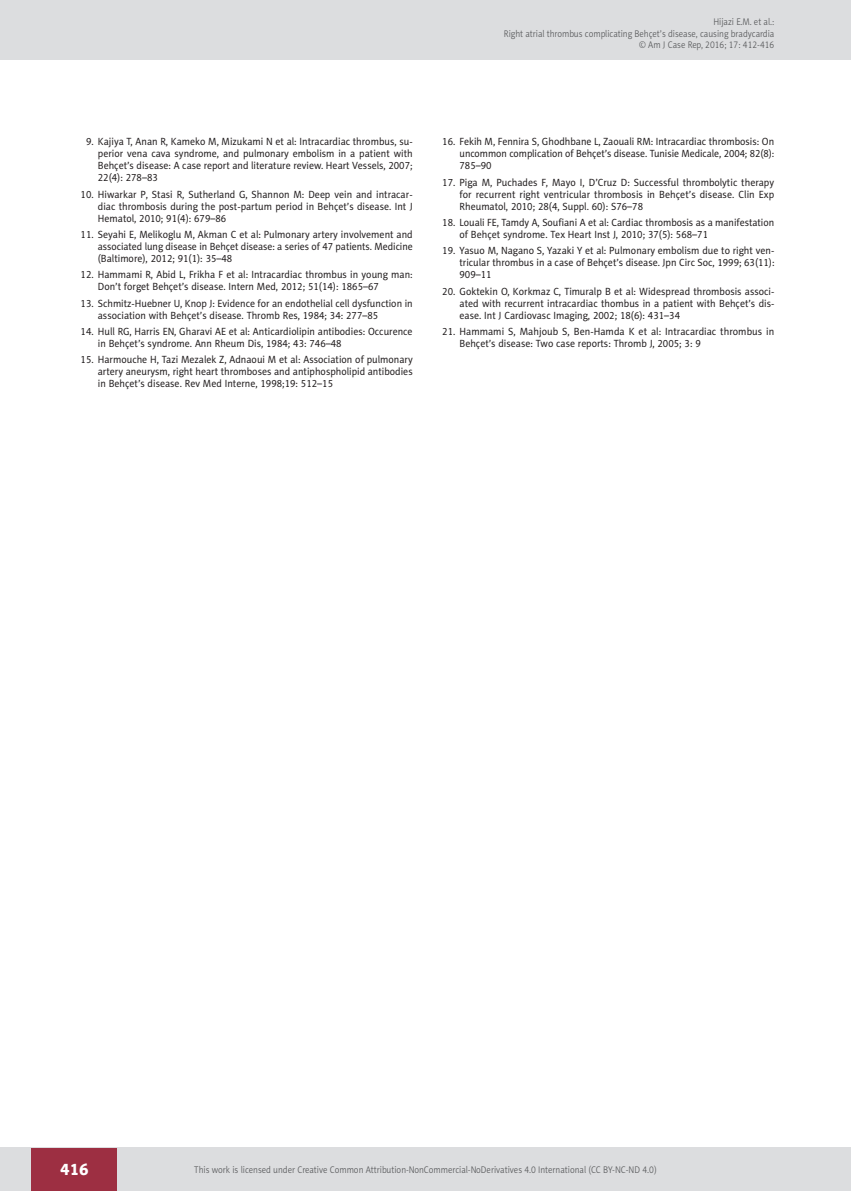
<style>
.page{position:relative;width:851px;height:1191px;background:#fff}
.page>*{position:absolute;margin:0;border:0;box-sizing:border-box;transform-origin:0 0}
.t1{font:16.5px "Naomi Sans EFN Heavy";color:#fff}
.AJCR_Referencje_punk{font:10.5px/12px "Naomi Sans EFN";color:#231f20;text-align:justify;scale:.95 1}
.t2{font:9.75px/11.2px "Naomi Sans EFN Light";color:#57585a;text-align:right;scale:.9 1}
</style>
<div class="page">
<div style="left:0;top:1148px;width:850px;height:43px;background:#dcdddf"></div>
<div style="left:32px;top:1147px;width:85px;height:43px;background:#9d2f42"></div>
<div style="left:0;top:0;width:850px;height:60px;background:#dcdddf"></div>
<p class="t2" style="left:503px;top:16px;width:302px">Hijazi E.M. et al.:<br>Right atrial thrombus complicating Behçet’s disease, causing bradycardia © Am J Case Rep, 2016; 17: 412-416</p>
<p class="AJCR_Referencje_punk" style="left:98px;top:136px;width:333px;text-indent:-12px">9. Kajiya T, Anan R, Kameko M, Mizukami N et al: Intracardiac thrombus, su&shy;perior vena cava syndrome, and pulmonary embolism in a patient with Behçet’s disease: A case report and literature review. Heart Vessels, 2007; 22(4): 278–83</p>
<p class="AJCR_Referencje_punk" style="left:98px;top:188px;width:333px;text-indent:-17px">10. Hiwarkar P, Stasi R, Sutherland G, Shannon M: Deep vein and intracar&shy;diac thrombosis during the post-partum period in Behçet’s disease. Int J Hematol, 2010; 91(4): 679–86</p>
<p class="AJCR_Referencje_punk" style="left:98px;top:228px;width:333px;text-indent:-17px">11. Seyahi E, Melikoglu M, Akman C et al: Pulmonary artery involvement and associated lung disease in Behçet disease: a series of 47 patients. Medicine (Baltimore), 2012; 91(1): 35–48</p>
<p class="AJCR_Referencje_punk" style="left:98px;top:269px;width:333px;text-indent:-17px">12. Hammami R, Abid L, Frikha F et al: Intracardiac thrombus in young man:<br>Don’t forget Behçet’s disease. Intern Med, 2012; 51(14): 1865–67</p>
<p class="AJCR_Referencje_punk" style="left:98px;top:297px;width:333px;text-indent:-17px">13. Schmitz-Huebner U, Knop J: Evidence for an endothelial cell dysfunction in association with Behçet’s disease. Thromb Res, 1984; 34: 277–85</p>
<p class="AJCR_Referencje_punk" style="left:98px;top:325px;width:333px;text-indent:-17px">14. Hull RG, Harris EN, Gharavi AE et al: Anticardiolipin antibodies: Occurence in Behçet’s syndrome. Ann Rheum Dis, 1984; 43: 746–48</p>
<p class="AJCR_Referencje_punk" style="left:98px;top:353px;width:333px;text-indent:-17px">15. Harmouche H, Tazi Mezalek Z, Adnaoui M et al: Association of pulmonary artery aneurysm, right heart thromboses and antiphospholipid antibodies in Behçet’s disease. Rev Med Interne, 1998;19: 512–15</p>
<p class="AJCR_Referencje_punk" style="left:459px;top:136px;width:333px;text-indent:-17px">16. Fekih M, Fennira S, Ghodhbane L, Zaouali RM: Intracardiac thrombosis: On uncommon complication of Behçet’s disease. Tunisie Medicale, 2004; 82(8):<br>785–90</p>
<p class="AJCR_Referencje_punk" style="left:459px;top:176px;width:333px;text-indent:-17px">17. Piga M, Puchades F, Mayo I, D’Cruz D: Successful thrombolytic therapy for recurrent right ventricular thrombosis in Behçet’s disease. Clin Exp Rheumatol, 2010; 28(4, Suppl. 60): S76–78</p>
<p class="AJCR_Referencje_punk" style="left:459px;top:216px;width:333px;text-indent:-17px">18. Louali FE, Tamdy A, Soufiani A et al: Cardiac thrombosis as a manifestation of Behçet syndrome. Tex Heart Inst J, 2010; 37(5): 568–71</p>
<p class="AJCR_Referencje_punk" style="left:459px;top:245px;width:333px;text-indent:-17px">19. Yasuo M, Nagano S, Yazaki Y et al: Pulmonary embolism due to right ven&shy;tricular thrombus in a case of Behçet’s disease. Jpn Circ Soc, 1999; 63(11):<br>909–11</p>
<p class="AJCR_Referencje_punk" style="left:459px;top:285px;width:333px;text-indent:-17px">20. Goktekin O, Korkmaz C, Timuralp B et al: Widespread thrombosis associ&shy;ated with recurrent intracardiac thombus in a patient with Behçet’s dis&shy;ease. Int J Cardiovasc Imaging, 2002; 18(6): 431–34</p>
<p class="AJCR_Referencje_punk" style="left:459px;top:325px;width:333px;text-indent:-17px">21. Hammami S, Mahjoub S, Ben-Hamda K et al: Intracardiac thrombus in<br>Behçet’s disease: Two case reports: Thromb J, 2005; 3: 9</p>
<h1 class="t1" style="left:60px;top:1159px;width:30px">416</h1>
<p class="t2" style="left:194px;top:1164px;width:515px">This work is licensed under Creative Common Attribution-NonCommercial-NoDerivatives 4.0 International (CC BY-NC-ND 4.0)</p>
</div>
